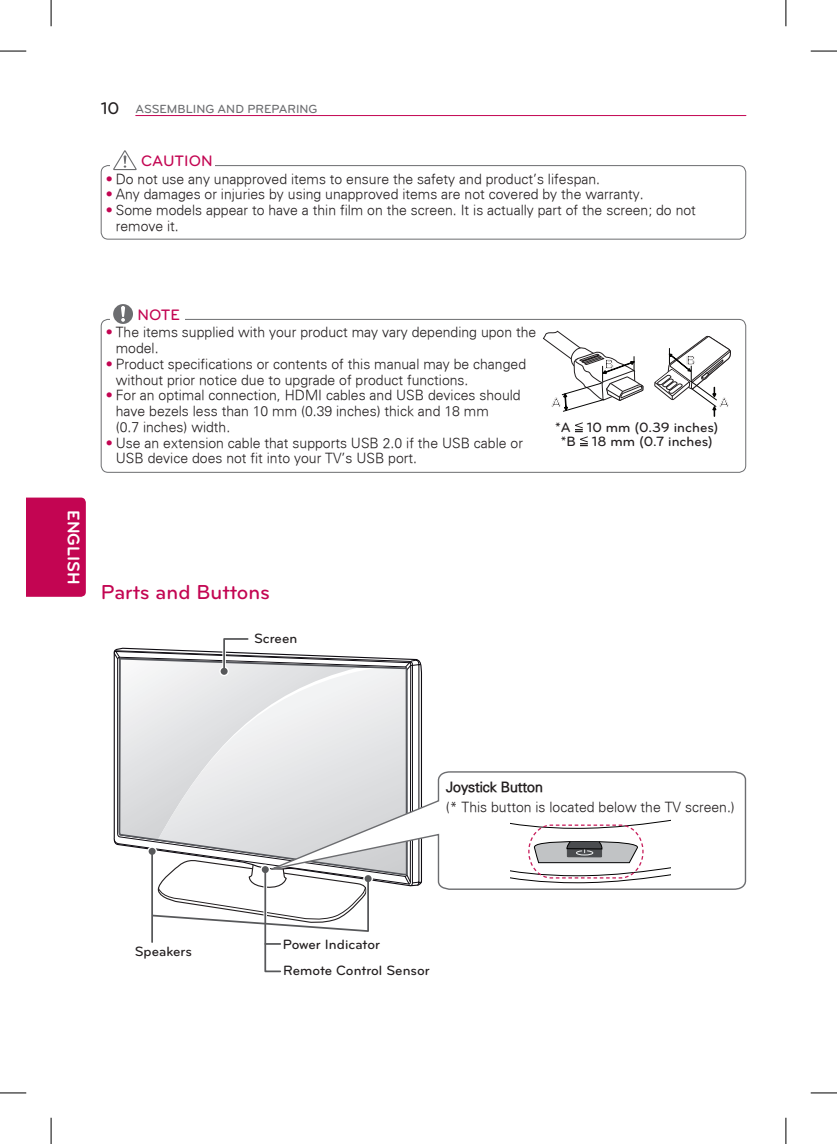
<style>
.page{position:relative;width:837px;height:1144px;background:#fff}
.page>*{position:absolute;margin:0;border:0;box-sizing:border-box;transform-origin:0 0}
.t1{font:500 21px "Bryant LG";color:#c30552}
.t2{font:700 17.5px "Bryant LG";color:#fff}
.t3{font:500 17.5px "Bryant LG";color:#231f20}
.t4{font:500 15.75px "Bryant LG";color:#c30552}
.t5{font:300 14px/15.8px "Univers";color:#231f20}
.t6{font:500 14px/14px "Bryant LG";color:#231f20;text-align:center}
.t7{font:300 14px "Univers";color:#231f20}
.t8{font:700 14px "Bryant LG";color:#231f20}
.t9{font:500 12.25px "Bryant LG";color:#6c6d70}
.s1{color:#c30552}
</style>
<div class="page">
<hr style="left:136px;top:115px;width:609px;height:1px;background:#c30552">
<div style="left:26px;top:498px;width:60px;height:99px;background:#c30552"></div>
<div style="left:101px;top:165px;width:645px;height:75px;border:1px solid #6c6d70;border-radius:7px"></div>
<div style="left:111px;top:150px;width:104px;height:20px;background:#fff"></div>
<svg style="left:113px;top:150px;width:24px;height:20px"></svg>
<div style="left:101px;top:319px;width:645px;height:154px;border:1px solid #6c6d70;border-radius:7px"></div>
<div style="left:111px;top:304px;width:74px;height:20px;background:#fff"></div>
<svg style="left:113px;top:304px;width:20px;height:20px"></svg>
<svg style="left:543px;top:331px;width:100px;height:81px"></svg>
<svg style="left:654px;top:336px;width:76px;height:80px"></svg>
<svg style="left:575px;top:422px;width:12px;height:24px"></svg>
<svg style="left:114px;top:650px;width:308px;height:195px"></svg>
<svg style="left:118px;top:658px;width:289px;height:200px;fill:#e6e7e9"></svg>
<div style="left:219px;top:666px;width:10px;height:10px;border:4px solid #fff;border-radius:50%"></div>
<svg style="left:220px;top:638px;width:31px;height:39px"></svg>
<div style="left:220px;top:668px;width:7px;height:7px;background:#57585a;border-radius:50%"></div>
<svg style="left:257px;top:770px;width:489px;height:120px"></svg>
<svg style="left:510px;top:818px;width:160px;height:65px"></svg>
<div style="left:363px;top:874px;width:10px;height:9px;border:4px solid #fff;border-radius:50%"></div>
<hr style="left:150px;top:853px;width:4px;height:68px;background:#fff">
<div style="left:147px;top:846px;width:10px;height:10px;border:4px solid #fff;border-radius:50%"></div>
<hr style="left:151px;top:851px;width:2px;height:91px;background:#57585a">
<div style="left:149px;top:848px;width:7px;height:7px;background:#57585a;border-radius:50%"></div>
<svg style="left:151px;top:858px;width:220px;height:115px"></svg>
<div style="left:364px;top:875px;width:7px;height:7px;background:#57585a;border-radius:50%"></div>
<svg style="left:0;top:51px;width:26px;height:1px"></svg>
<svg style="left:810px;top:51px;width:26px;height:1px"></svg>
<svg style="left:0;top:1092px;width:26px;height:1px"></svg>
<svg style="left:810px;top:1092px;width:26px;height:1px"></svg>
<svg style="left:51px;top:0;width:1px;height:26px"></svg>
<svg style="left:51px;top:1118px;width:1px;height:26px"></svg>
<svg style="left:785px;top:0;width:1px;height:26px"></svg>
<svg style="left:785px;top:1118px;width:1px;height:26px"></svg>
<p class="t3" style="left:101px;top:97px;width:20px">10</p>
<p class="t9" style="left:135px;top:101px;width:183px">ASSEMBLING AND PREPARING</p>
<p class="t4" style="left:141px;top:152px;width:73px">CAUTION</p>
<p class="t5" style="left:106px;top:170px;width:495px"><span class="s1">•</span> Do not use any unapproved items to ensure the safety and product’s lifespan.</p>
<p class="t5" style="left:106px;top:186px;width:539px"><span class="s1">•</span> Any damages or injuries by using unapproved items are not covered by the warranty.</p>
<p class="t5" style="left:116px;top:202px;width:581px;text-indent:-10px"><span class="s1">•</span> Some models appear to have a thin film on the screen. It is actually part of the screen; do not remove it.</p>
<p class="t2" style="left:84px;top:510px;width:76px;rotate:90deg">ENGLISH</p>
<p class="t4" style="left:137px;top:305px;width:44px">NOTE</p>
<p class="t5" style="left:116px;top:324px;width:422px;text-indent:-10px"><span class="s1">•</span> The items supplied with your product may vary depending upon the model.</p>
<p class="t5" style="left:116px;top:356px;width:412px;text-indent:-10px"><span class="s1">•</span> Product specifications or contents of this manual may be changed without prior notice due to upgrade of product functions.</p>
<p class="t5" style="left:116px;top:387px;width:406px;text-indent:-10px"><span class="s1">•</span> For an optimal connection, HDMI cables and USB devices should have bezels less than 10 mm (0.39 inches) thick and 18 mm<br>(0.7 inches) width.</p>
<p class="t5" style="left:116px;top:434px;width:408px;text-indent:-10px"><span class="s1">•</span> Use an extension cable that supports USB 2.0 if the USB cable or<br>USB device does not fit into your TV’s USB port.</p>
<p class="t8" style="left:604px;top:355px;width:11px">B</p>
<p class="t8" style="left:686px;top:351px;width:11px">B</p>
<p class="t8" style="left:551px;top:394px;width:11px">A</p>
<p class="t8" style="left:719px;top:394px;width:11px">A</p>
<p class="t6" style="left:555px;top:420px;width:165px">*A 10 mm (0.39 inches) *B 18 mm (0.7 inches)</p>
<h1 class="t1" style="left:101px;top:579px;width:171px">Parts and Buttons</h1>
<p class="t6" style="left:254px;top:631px;width:45px">Screen</p>
<p class="t7" style="left:446px;top:778px;width:98px">Joystick Button</p>
<p class="t5" style="left:446px;top:799px;width:290px">(* This button is located below the TV screen.)</p>
<p class="t6" style="left:135px;top:944px;width:59px">Speakers</p>
<p class="t6" style="left:283px;top:930px;width:148px;line-height:26.4px;text-align:left">Power Indicator<br>Remote Control Sensor</p>
</div>
